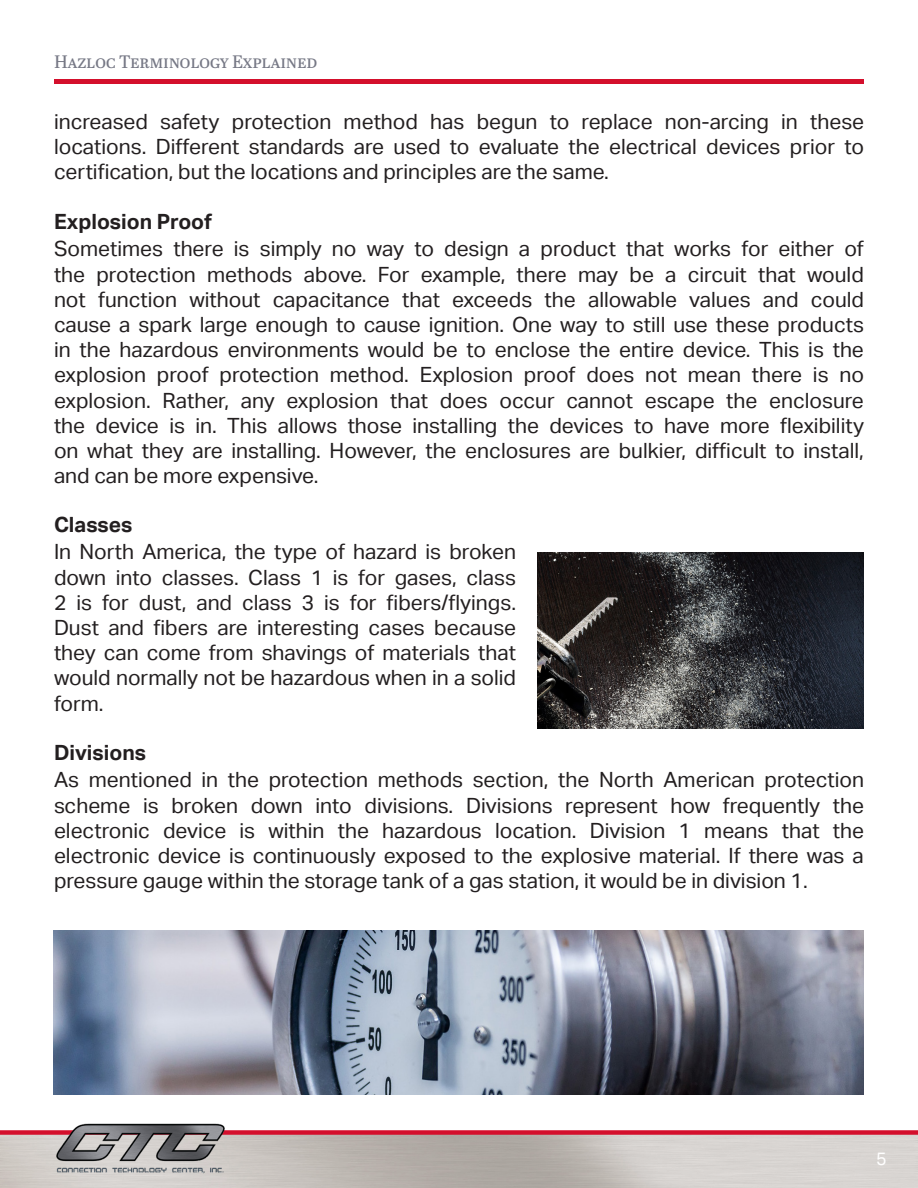
<style>
.page{position:relative;width:918px;height:1188px;background:#fff}
.page>*{position:absolute;margin:0;border:0;box-sizing:border-box;transform-origin:0 0}
.Body{font:21px/25.2px "Aktiv Grotesk";color:#231f20;text-align:justify}
.Body-2{font:700 21px "Aktiv Grotesk";color:#231f20}
.t1{font:18px "Abril Text";letter-spacing:-.015em;color:#767885}
.t2{font:18px "Aktiv Grotesk";color:#fff}
</style>
<div class="page">
<div style="left:54px;top:79px;width:810px;height:5px;background:#d40f2c"></div>
<div style="left:0;top:1130px;width:918px;height:5px;background:#d40f2c"></div>
<img style="left:54px;top:1123px;width:172px;height:65px">
<img style="left:537px;top:552px;width:327px;height:177px">
<img style="left:53px;top:930px;width:810px;height:164px">
<p class="t1" style="left:54px;top:49px;width:265px">Hazloc Terminology Explained</p>
<p class="Body" style="left:54px;top:109px;width:812px">increased safety protection method has begun to replace non-arcing in these locations. Different standards are used to evaluate the electrical devices prior to certification, but the locations and principles are the same.</p>
<p class="Body-2" style="left:54px;top:210px;width:160px">Explosion Proof</p>
<p class="Body" style="left:54px;top:237px;width:812px">Sometimes there is simply no way to design a product that works for either of the protection methods above. For example, there may be a circuit that would not function without capacitance that exceeds the allowable values and could cause a spark large enough to cause ignition. One way to still use these products in the hazardous environments would be to enclose the entire device. This is the explosion proof protection method. Explosion proof does not mean there is no explosion. Rather, any explosion that does occur cannot escape the enclosure the device is in. This allows those installing the devices to have more flexibility on what they are installing. However, the enclosures are bulkier, difficult to install, and can be more expensive.</p>
<p class="Body-2" style="left:54px;top:513px;width:80px">Classes</p>
<p class="Body" style="left:54px;top:540px;width:464px">In North America, the type of hazard is broken down into classes. Class 1 is for gases, class 2 is for dust, and class 3 is for fibers/flyings.<br>Dust and fibers are interesting cases because they can come from shavings of materials that would normally not be hazardous when in a solid form.</p>
<p class="Body-2" style="left:54px;top:741px;width:94px">Divisions</p>
<p class="Body" style="left:54px;top:768px;width:812px">As mentioned in the protection methods section, the North American protection scheme is broken down into divisions. Divisions represent how frequently the electronic device is within the hazardous location. Division 1 means that the electronic device is continuously exposed to the explosive material. If there was a pressure gauge within the storage tank of a gas station, it would be in division 1.</p>
<p class="t2" style="left:876px;top:1148px;width:12px">5</p>
</div>
